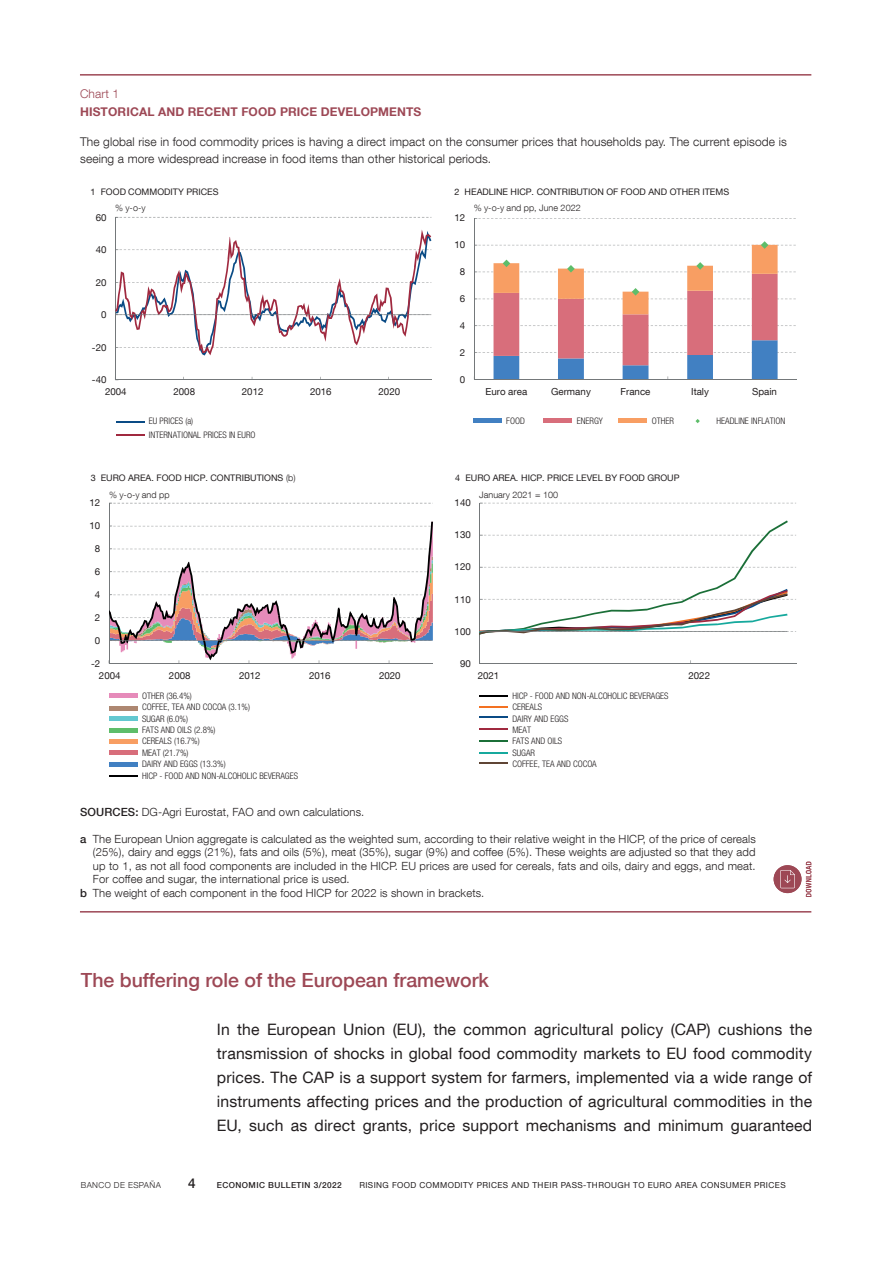
<style>
.page{position:relative;width:893px;height:1263px;background:#fff}
.page>*{position:absolute;margin:0;border:0;box-sizing:border-box;transform-origin:0 0}
.Ladillo_1{font:500 19.5px "Bd E Neue Helvetica";color:#9d4855}
.Texto_artículo{font:15.75px/24px "Bd E Neue Helvetica";letter-spacing:.01em;color:#231f20;text-align:justify}
.t1{font:500 13.5px "Bd E Neue Helvetica";color:#231f20}
.t2{font:300 12px/16.5px "Bd E Neue Helvetica";letter-spacing:.01em;color:#231f20}
.t3{font:700 12px "Bd E Neue Helvetica";letter-spacing:.01em;color:#9d4855}
.t4{font:300 12px "Bd E Neue Helvetica";letter-spacing:.01em;color:#9d4855}
.t5{font:300 11.25px "Bd E Neue Helvetica";letter-spacing:.015em;color:#231f20}
.t6{font:9.75px "Bd E Neue Helvetica";color:#231f20}
.t7{font:300 condensed 9px/11.4px "Bd E Neue Helvetica";color:#231f20}
.t8{font:9px/16.2px "Bd E Neue Helvetica";color:#231f20}
.t9{font:8.25px "Bd E Neue Helvetica";letter-spacing:.05em;color:#231f20}
.t10{font:500 8.25px "Bd E Neue Helvetica";letter-spacing:.05em;color:#231f20}
.t11{font:300 8.25px "Bd E Neue Helvetica";letter-spacing:.05em;color:#231f20}
.s1{font-weight:300}
.s2{font-weight:500}
</style>
<div class="page">
<hr style="left:80px;top:74px;width:731px;height:2px;background:#9d4855">
<hr style="left:80px;top:911px;width:731px;height:1px;background:#9d4855">
<hr style="left:115px;top:217px;width:1px;height:163px;background:#74787a">
<hr style="left:115px;top:379px;width:316px;height:1px;background:#74787a">
<svg style="left:115px;top:217px;width:316px;height:139px"></svg>
<hr style="left:116px;top:421px;width:29px;height:2px;background:#0a4b85">
<hr style="left:116px;top:434px;width:29px;height:2px;background:#a0293f">
<hr style="left:474px;top:379px;width:323px;height:1px;background:#74787a">
<svg style="left:474px;top:218px;width:322px;height:161px"></svg>
<hr style="left:473px;top:419px;width:29px;height:4px;background:#4180c2">
<hr style="left:544px;top:419px;width:28px;height:4px;background:#d86e7b">
<hr style="left:619px;top:419px;width:28px;height:4px;background:#f89e63">
<svg style="left:695px;top:419px;width:5px;height:4px"></svg>
<svg style="left:109px;top:503px;width:324px;height:161px"></svg>
<div style="left:109px;top:693px;width:28px;height:5px;background:#e68bba"></div>
<hr style="left:109px;top:706px;width:28px;height:4px;background:#ad8771">
<hr style="left:109px;top:717px;width:28px;height:4px;background:#63c8d0">
<hr style="left:109px;top:728px;width:28px;height:4px;background:#5ebd6a">
<div style="left:109px;top:739px;width:28px;height:5px;background:#f89e63"></div>
<hr style="left:109px;top:751px;width:28px;height:4px;background:#d86e7b">
<hr style="left:109px;top:762px;width:28px;height:4px;background:#4180c2">
<hr style="left:109px;top:775px;width:28px;height:2px;background:#000001">
<svg style="left:484px;top:503px;width:312px;height:129px"></svg>
<hr style="left:479px;top:503px;width:1px;height:160px;background:#74787a">
<hr style="left:480px;top:663px;width:316px;height:1px;background:#74787a">
<svg style="left:480px;top:520px;width:308px;height:115px"></svg>
<svg style="left:479px;top:695px;width:29px;height:1px"></svg>
<svg style="left:479px;top:706px;width:29px;height:1px"></svg>
<hr style="left:479px;top:716px;width:29px;height:2px;background:#0a4b85">
<hr style="left:479px;top:728px;width:29px;height:2px;background:#a0293f">
<hr style="left:479px;top:740px;width:29px;height:2px;background:#1b6f38">
<hr style="left:479px;top:752px;width:29px;height:2px;background:#16a99d">
<hr style="left:479px;top:762px;width:29px;height:2px;background:#5f4535">
<svg style="left:806px;top:862px;width:5px;height:35px"></svg>
<div style="left:774px;top:865px;width:27px;height:28px;background:#9d4855;border-radius:50%"></div>
<svg style="left:780px;top:870px;width:15px;height:18px"></svg>
<p class="t4" style="left:80px;top:87px;width:41px">Chart 1</p>
<p class="t3" style="left:80px;top:104px;width:343px">HISTORICAL AND RECENT FOOD PRICE DEVELOPMENTS</p>
<p class="t2" style="left:80px;top:134px;width:708px">The global rise in food commodity prices is having a direct impact on the consumer prices that households pay. The current episode is seeing a more widespread increase in food items than other historical periods.</p>
<p class="t8" style="left:115px;top:184px;width:105px;text-indent:-24px">1 FOOD COMMODITY PRICES <span class="s1">% y-o-y</span></p>
<p class="t6" style="left:96px;top:211px;width:12px">60</p>
<p class="t6" style="left:96px;top:243px;width:12px">40</p>
<p class="t6" style="left:96px;top:276px;width:12px">20</p>
<p class="t6" style="left:101px;top:309px;width:7px">0</p>
<p class="t6" style="left:92px;top:341px;width:16px">-20</p>
<p class="t6" style="left:92px;top:374px;width:16px">-40</p>
<p class="t6" style="left:105px;top:386px;width:23px">2004</p>
<p class="t6" style="left:173px;top:386px;width:23px">2008</p>
<p class="t6" style="left:242px;top:386px;width:23px">2012</p>
<p class="t6" style="left:310px;top:386px;width:23px">2016</p>
<p class="t6" style="left:378px;top:386px;width:23px">2020</p>
<p class="t7" style="left:149px;top:413px;width:108px;line-height:14.4px">EU PRICES (a)<br>INTERNATIONAL PRICES IN EURO</p>
<p class="t8" style="left:109px;top:468px;width:188px;line-height:17.9px;text-indent:-18px">3 EURO AREA. FOOD HICP. CONTRIBUTIONS <span class="s1">(b) % y-o-y and pp</span></p>
<p class="t6" style="left:89px;top:497px;width:12px">12</p>
<p class="t6" style="left:89px;top:520px;width:12px">10</p>
<p class="t6" style="left:95px;top:543px;width:7px">8</p>
<p class="t6" style="left:95px;top:566px;width:7px">6</p>
<p class="t6" style="left:95px;top:588px;width:7px">4</p>
<p class="t6" style="left:95px;top:611px;width:7px">2</p>
<p class="t6" style="left:95px;top:634px;width:7px">0</p>
<p class="t6" style="left:91px;top:657px;width:11px">-2</p>
<p class="t6" style="left:99px;top:669px;width:23px">2004</p>
<p class="t6" style="left:169px;top:669px;width:23px">2008</p>
<p class="t6" style="left:239px;top:669px;width:23px">2012</p>
<p class="t6" style="left:309px;top:669px;width:23px">2016</p>
<p class="t6" style="left:379px;top:669px;width:23px">2020</p>
<p class="t7" style="left:142px;top:690px;width:158px">OTHER (36.4%)<br>COFFEE, TEA AND COCOA (3.1%)<br>SUGAR (6.0%)<br>FATS AND OILS (2.8%)<br>CEREALS (16.7%)<br>MEAT (21.7%)<br>DAIRY AND EGGS (13.3%)<br>HICP - FOOD AND NON-ALCOHOLIC BEVERAGES</p>
<p class="t8" style="left:474px;top:184px;width:257px;text-indent:-19px">2 HEADLINE HICP. CONTRIBUTION OF FOOD AND OTHER ITEMS <span class="s1">% y-o-y and pp, June 2022</span></p>
<p class="t6" style="left:454px;top:212px;width:12px">12</p>
<p class="t6" style="left:454px;top:239px;width:12px">10</p>
<p class="t6" style="left:460px;top:266px;width:7px">8</p>
<p class="t6" style="left:460px;top:293px;width:7px">6</p>
<p class="t6" style="left:460px;top:319px;width:7px">4</p>
<p class="t6" style="left:460px;top:346px;width:7px">2</p>
<p class="t6" style="left:460px;top:373px;width:7px">0</p>
<p class="t6" style="left:485px;top:385px;width:43px">Euro area</p>
<p class="t6" style="left:551px;top:385px;width:41px">Germany</p>
<p class="t6" style="left:621px;top:385px;width:31px">France</p>
<p class="t6" style="left:691px;top:385px;width:19px">Italy</p>
<p class="t6" style="left:752px;top:385px;width:26px">Spain</p>
<p class="t7" style="left:506px;top:415px;width:20px">FOOD</p>
<p class="t7" style="left:577px;top:415px;width:28px">ENERGY</p>
<p class="t7" style="left:652px;top:415px;width:24px">OTHER</p>
<p class="t7" style="left:717px;top:415px;width:70px">HEADLINE INFLATION</p>
<p class="t8" style="left:479px;top:468px;width:202px;line-height:17.9px;text-indent:-24px">4 EURO AREA. HICP. PRICE LEVEL BY FOOD GROUP<br><span class="s1">January 2021 = 100</span></p>
<p class="t6" style="left:455px;top:497px;width:18px">140</p>
<p class="t6" style="left:455px;top:529px;width:18px">130</p>
<p class="t6" style="left:455px;top:561px;width:18px">120</p>
<p class="t6" style="left:455px;top:593px;width:18px">110</p>
<p class="t6" style="left:455px;top:625px;width:18px">100</p>
<p class="t6" style="left:460px;top:657px;width:12px">90</p>
<p class="t6" style="left:478px;top:669px;width:23px">2021</p>
<p class="t6" style="left:688px;top:669px;width:23px">2022</p>
<p class="t7" style="left:512px;top:690px;width:158px">HICP - FOOD AND NON-ALCOHOLIC BEVERAGES<br>CEREALS<br>DAIRY AND EGGS<br>MEAT<br>FATS AND OILS<br>SUGAR<br>COFFEE, TEA AND COCOA</p>
<p class="t5" style="left:80px;top:805px;width:286px"><span class="s2">SOURCES:</span> DG-Agri Eurostat, FAO and own calculations.</p>
<p class="t5" style="left:80px;top:832px;width:677px"><span class="s2">a</span> The European Union aggregate is calculated as the weighted sum, according to their relative weight in the HICP, of the price of cereals</p>
<p class="t5" style="left:93px;top:845px;width:664px">(25%), dairy and eggs (21%), fats and oils (5%), meat (35%), sugar (9%) and coffee (5%). These weights are adjusted so that they add</p>
<p class="t5" style="left:93px;top:859px;width:664px">up to 1, as not all food components are included in the HICP. EU prices are used for cereals, fats and oils, dairy and eggs, and meat.</p>
<p class="t5" style="left:93px;top:872px;width:258px">For coffee and sugar, the international price is used.</p>
<p class="t5" style="left:80px;top:886px;width:406px"><span class="s2">b</span> The weight of each component in the food HICP for 2022 is shown in brackets.</p>
<h2 class="Ladillo_1" style="left:81px;top:968px;width:410px">The buffering role of the European framework</h2>
<p class="Texto_artículo" style="left:217px;top:1017px;width:597px">In the European Union (EU), the common agricultural policy (CAP) cushions the transmission of shocks in global food commodity markets to EU food commodity prices. The CAP is a support system for farmers, implemented via a wide range of instruments affecting prices and the production of agricultural commodities in the EU, such as direct grants, price support mechanisms and minimum guaranteed</p>
<p class="t11" style="left:81px;top:1180px;width:82px">BANCO DE ESPAÑA</p>
<p class="t1" style="left:188px;top:1175px;width:9px">4</p>
<p class="t10" style="left:217px;top:1180px;width:126px">ECONOMIC BULLETIN 3/2022</p>
<p class="t9" style="left:359px;top:1180px;width:428px">RISING FOOD COMMODITY PRICES AND THEIR PASS-THROUGH TO EURO AREA CONSUMER PRICES</p>
</div>
